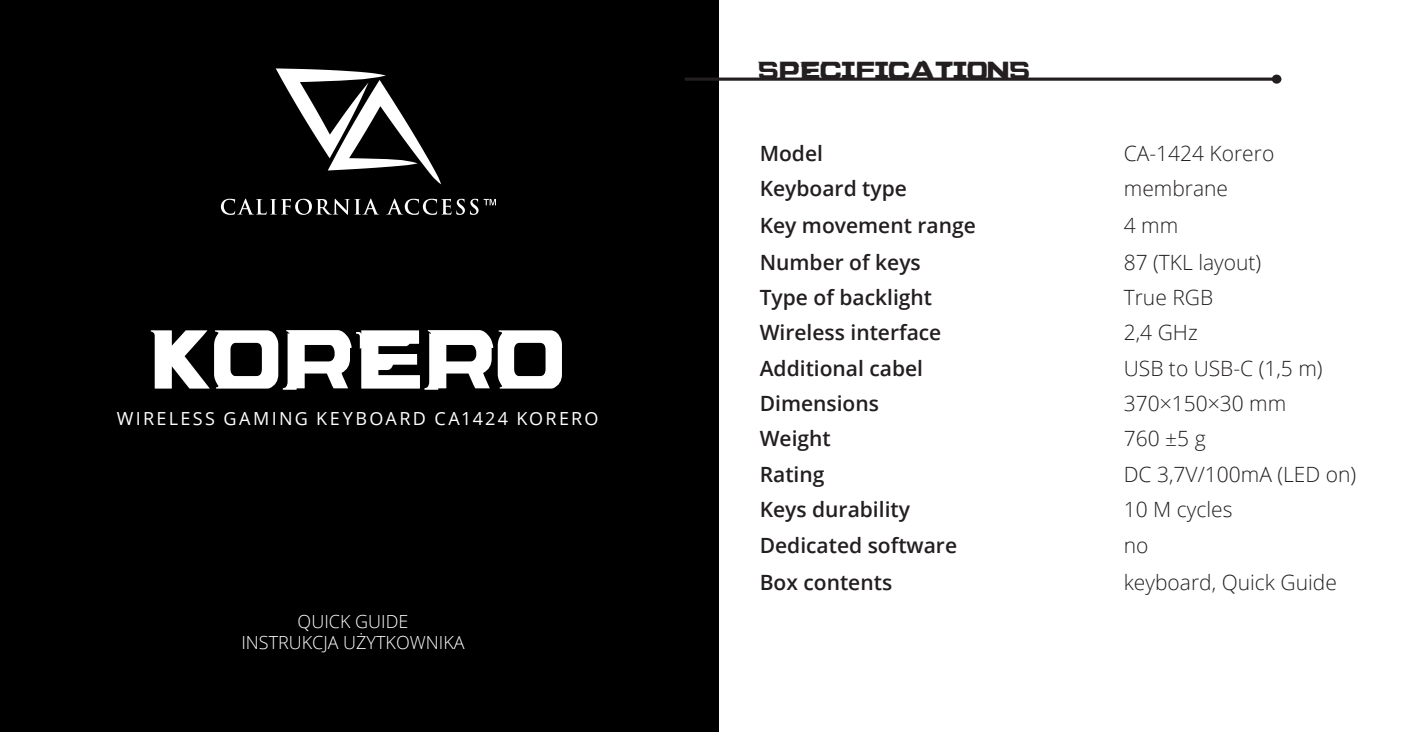
<style>
.page{position:relative;width:1412px;height:732px;background:#fff}
.page>*{position:absolute;margin:0;border:0;box-sizing:border-box;transform-origin:0 0}
.t1{font:118.8px "Dead Space Title Font";color:#fff;scale:.77 1}
.t2{font:35.1px "Dead Space Title Font";color:#231f20;scale:.77 1}
.t3{font:600 21px/35.4px "Open Sans";color:#231f20}
.t4{font:300 21px/35.4px "Open Sans";color:#231f20}
.t5{font:18px "Open Sans";letter-spacing:.13em;color:#fff}
.t6{font:300 18px/21.6px "Open Sans";color:#fff;text-align:center}
</style>
<div class="page">
<div style="left:0;top:0;width:719px;height:731px;background:#000"></div>
<svg style="left:685px;top:75px;width:596px;height:9px"></svg>
<svg style="left:276px;top:68px;width:165px;height:116px"></svg>
<svg style="left:221px;top:198px;width:158px;height:17px"></svg>
<svg style="left:386px;top:198px;width:92px;height:17px"></svg>
<svg style="left:484px;top:199px;width:12px;height:6px"></svg>
<h1 class="t1" style="left:151px;top:278px;width:541px">KORERO</h1>
<p class="t5" style="left:117px;top:406px;width:483px">WIRELESS GAMING KEYBOARD CA1424 KORERO</p>
<p class="t6" style="left:241px;top:609px;width:225px">QUICK GUIDE<br>INSTRUKCJA UŻYTKOWNIKA</p>
<h2 class="t2" style="left:758px;top:46px;width:355px">SPECIFICATIONS</h2>
<p class="t3" style="left:760px;top:134px;width:218px;line-height:36.3px">Model<br>Keyboard type<br>Key movement range<br>Number of keys</p>
<p class="t3" style="left:760px;top:279px;width:199px">Type of backlight<br>Wireless interface<br>Additional cabel<br>Dimensions<br>Weight<br>Rating<br>Keys durability<br>Dedicated software</p>
<p class="t4" style="left:1124px;top:134px;width:152px;line-height:36.3px">CA-1424 Korero membrane<br>4 mm<br>87 (TKL layout)</p>
<p class="t4" style="left:1124px;top:279px;width:234px">True RGB<br>2,4 GHz<br>USB to USB-C (1,5 m)<br>370×150×30 mm<br>760 ±5 g<br>DC 3,7V/100mA (LED on)<br>10 M cycles<br>no</p>
<p class="t3" style="left:760px;top:564px;width:134px">Box contents</p>
<p class="t4" style="left:1124px;top:564px;width:215px">keyboard, Quick Guide</p>
</div>
